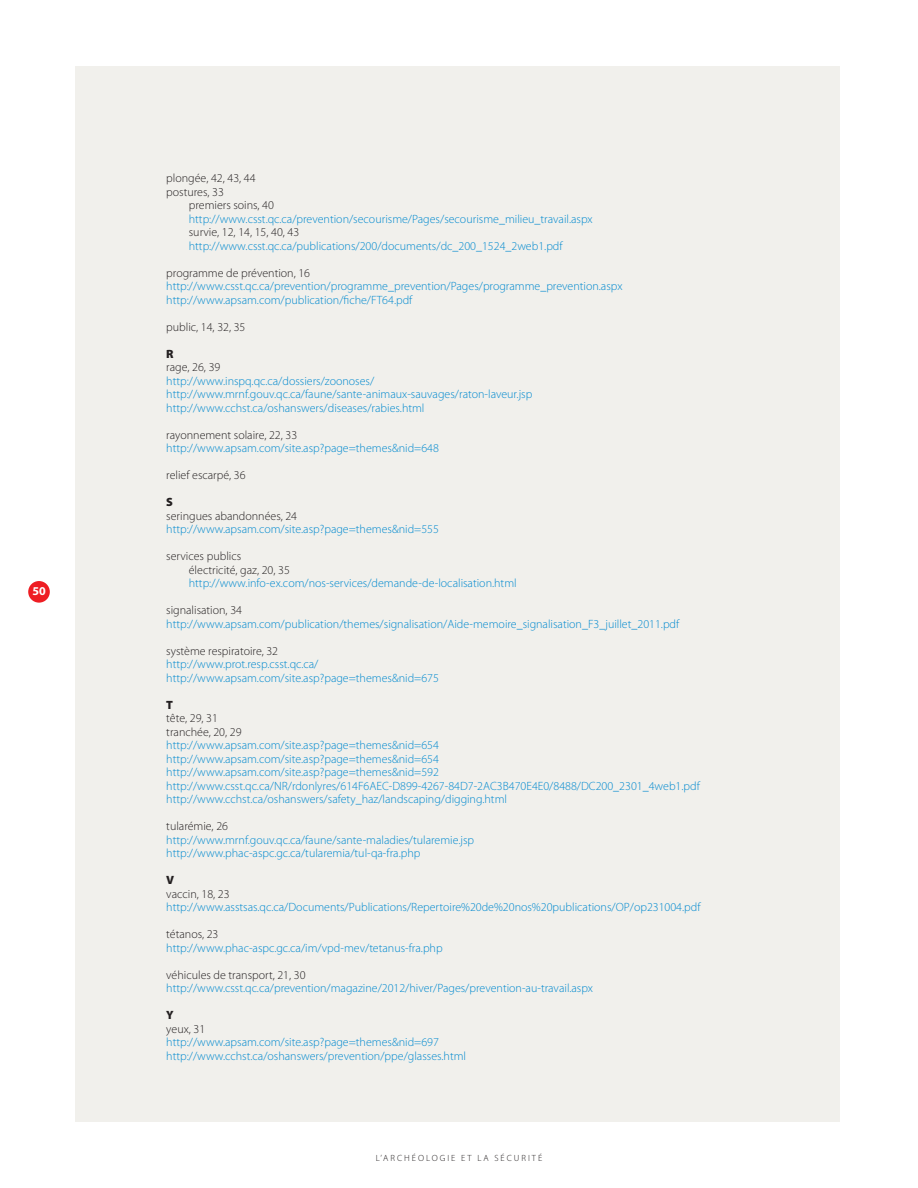
<style>
.page{position:relative;width:918px;height:1188px;background:#fff}
.page>*{position:absolute;margin:0;border:0;box-sizing:border-box;transform-origin:0 0}
.t1{font:300 12px "Myriad Pro";color:#0089cf}
.t2{font:300 12px "Myriad Pro";color:#231f20}
.t3{font:900 12px "Myriad Pro";color:#231f20}
.t4{font:700 12px "Myriad Pro";color:#fff}
.t5{font:300 9px "Myriad Pro";letter-spacing:.22em;color:#231f20}
</style>
<div class="page">
<div style="left:28px;top:581px;width:22px;height:22px;background:#ee1d23;border-radius:50%"></div>
<div style="left:76px;top:66px;width:764px;height:1056px;background:#f1f0ec"></div>
<p class="t4" style="left:32px;top:584px;width:15px">50</p>
<p class="t2" style="left:166px;top:171px;width:91px">plongée, 42, 43, 44</p>
<p class="t2" style="left:166px;top:185px;width:59px">postures, 33</p>
<p class="t2" style="left:189px;top:198px;width:87px">premiers soins, 40</p>
<p class="t1" style="left:189px;top:212px;width:405px">http://www.csst.qc.ca/prevention/secourisme/Pages/secourisme_milieu_travail.aspx</p>
<p class="t2" style="left:189px;top:225px;width:112px">survie, 12, 14, 15, 40, 43</p>
<p class="t1" style="left:189px;top:239px;width:375px">http://www.csst.qc.ca/publications/200/documents/dc_200_1524_2web1.pdf</p>
<p class="t2" style="left:166px;top:266px;width:145px">programme de prévention, 16</p>
<p class="t1" style="left:166px;top:279px;width:458px">http://www.csst.qc.ca/prevention/programme_prevention/Pages/programme_prevention.aspx</p>
<p class="t1" style="left:166px;top:293px;width:248px">http://www.apsam.com/publication/fiche/FT64.pdf</p>
<p class="t2" style="left:166px;top:320px;width:81px">public, 14, 32, 35</p>
<p class="t3" style="left:166px;top:346px;width:9px">R</p>
<p class="t2" style="left:166px;top:360px;width:56px">rage, 26, 39</p>
<p class="t1" style="left:166px;top:374px;width:209px">http://www.inspq.qc.ca/dossiers/zoonoses/</p>
<p class="t1" style="left:166px;top:387px;width:368px">http://www.mrnf.gouv.qc.ca/faune/sante-animaux-sauvages/raton-laveur.jsp</p>
<p class="t1" style="left:166px;top:401px;width:260px">http://www.cchst.ca/oshanswers/diseases/rabies.html</p>
<p class="t2" style="left:166px;top:428px;width:132px">rayonnement solaire, 22, 33</p>
<p class="t1" style="left:166px;top:441px;width:274px">http://www.apsam.com/site.asp?page=themes&amp;nid=648</p>
<p class="t2" style="left:166px;top:468px;width:81px">relief escarpé, 36</p>
<p class="t3" style="left:166px;top:494px;width:8px">S</p>
<p class="t2" style="left:166px;top:509px;width:132px">seringues abandonnées, 24</p>
<p class="t1" style="left:166px;top:522px;width:274px">http://www.apsam.com/site.asp?page=themes&amp;nid=555</p>
<p class="t2" style="left:166px;top:549px;width:76px">services publics</p>
<p class="t2" style="left:189px;top:563px;width:103px">électricité, gaz, 20, 35</p>
<p class="t1" style="left:189px;top:576px;width:329px">http://www.info-ex.com/nos-services/demande-de-localisation.html</p>
<p class="t2" style="left:166px;top:603px;width:77px">signalisation, 34</p>
<p class="t1" style="left:166px;top:617px;width:514px">http://www.apsam.com/publication/themes/signalisation/Aide-memoire_signalisation_F3_juillet_2011.pdf</p>
<p class="t2" style="left:166px;top:644px;width:113px">système respiratoire, 32</p>
<p class="t1" style="left:166px;top:657px;width:154px">http://www.prot.resp.csst.qc.ca/</p>
<p class="t1" style="left:166px;top:671px;width:274px">http://www.apsam.com/site.asp?page=themes&amp;nid=675</p>
<p class="t3" style="left:166px;top:697px;width:8px">T</p>
<p class="t2" style="left:166px;top:711px;width:53px">tête, 29, 31</p>
<p class="t2" style="left:166px;top:725px;width:77px">tranchée, 20, 29</p>
<p class="t1" style="left:166px;top:738px;width:274px">http://www.apsam.com/site.asp?page=themes&amp;nid=654</p>
<p class="t1" style="left:166px;top:752px;width:274px">http://www.apsam.com/site.asp?page=themes&amp;nid=654</p>
<p class="t1" style="left:166px;top:765px;width:274px">http://www.apsam.com/site.asp?page=themes&amp;nid=592</p>
<p class="t1" style="left:166px;top:779px;width:535px">http://www.csst.qc.ca/NR/rdonlyres/614F6AEC-D899-4267-84D7-2AC3B470E4E0/8488/DC200_2301_4web1.pdf</p>
<p class="t1" style="left:166px;top:792px;width:342px">http://www.cchst.ca/oshanswers/safety_haz/landscaping/digging.html</p>
<p class="t2" style="left:166px;top:819px;width:63px">tularémie, 26</p>
<p class="t1" style="left:166px;top:833px;width:309px">http://www.mrnf.gouv.qc.ca/faune/sante-maladies/tularemie.jsp</p>
<p class="t1" style="left:166px;top:846px;width:256px">http://www.phac-aspc.gc.ca/tularemia/tul-qa-fra.php</p>
<p class="t3" style="left:166px;top:872px;width:10px">V</p>
<p class="t2" style="left:166px;top:887px;width:65px">vaccin, 18, 23</p>
<p class="t1" style="left:166px;top:900px;width:536px">http://www.asstsas.qc.ca/Documents/Publications/Repertoire%20de%20nos%20publications/OP/op231004.pdf</p>
<p class="t2" style="left:166px;top:927px;width:54px">tétanos, 23</p>
<p class="t1" style="left:166px;top:941px;width:278px">http://www.phac-aspc.gc.ca/im/vpd-mev/tetanus-fra.php</p>
<p class="t2" style="left:166px;top:968px;width:141px">véhicules de transport, 21, 30</p>
<p class="t1" style="left:166px;top:981px;width:428px">http://www.csst.qc.ca/prevention/magazine/2012/hiver/Pages/prevention-au-travail.aspx</p>
<p class="t3" style="left:166px;top:1007px;width:9px">Y</p>
<p class="t2" style="left:166px;top:1022px;width:40px">yeux, 31</p>
<p class="t1" style="left:166px;top:1035px;width:274px">http://www.apsam.com/site.asp?page=themes&amp;nid=697</p>
<p class="t1" style="left:166px;top:1049px;width:301px">http://www.cchst.ca/oshanswers/prevention/ppe/glasses.html</p>
<p class="t5" style="left:376px;top:1153px;width:168px">L’ARCHÉOLOGIE ET LA SÉCURITÉ</p>
</div>
